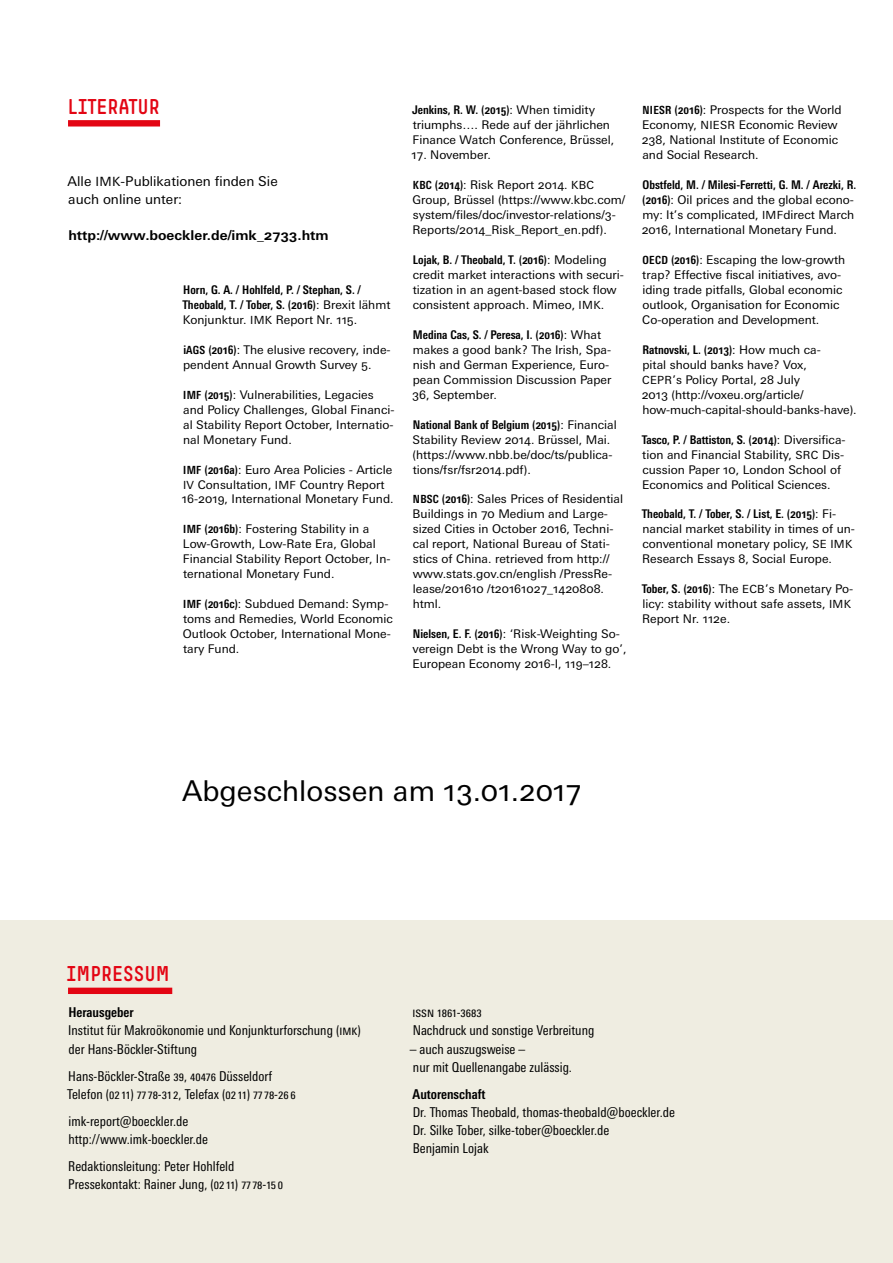
<style>
.page{position:relative;width:893px;height:1263px;background:#fff}
.page>*{position:absolute;margin:0;border:0;box-sizing:border-box;transform-origin:0 0}
.Abgeschlossen_am{font:28.65px "Univers Next Pro";color:#000}
.t1{font:21px "Simple HBS";color:#e30513}
.Impressum{font:condensed 13.5px/18px "Univers Next Pro";color:#000}
.t2{font:13.5px/18px "Univers Next Pro";color:#000}
.t3{font:700 13.5px "Univers Next Pro";color:#000}
.Impressum-Zwischenti{font:700 condensed 13.5px "Univers Next Pro";color:#000}
.Literaturnachweis{font:12px/15px "Univers Next Pro";color:#000}
.Literaturnachweis-2{font:700 condensed 12px/15px "Univers Next Pro";color:#000}
.s1{font-size:12.75px}
.s2{font-weight:400;font-stretch:normal}
.s3{font-weight:400;font-stretch:normal;font-size:11.25px}
.s4{font-weight:700;font-stretch:condensed}
.s5{font-weight:700;font-stretch:condensed;font-size:11.25px}
.s6{font-size:11.25px}
</style>
<div class="page">
<div style="left:0;top:920px;width:893px;height:343px;background:#efede1"></div>
<div style="left:68px;top:120px;width:92px;height:6px;background:#e30513"></div>
<div style="left:68px;top:988px;width:104px;height:6px;background:#e30513"></div>
<h2 class="t1" style="left:68px;top:95px;width:94px">LITERATUR</h2>
<p class="t2" style="left:68px;top:172px;width:212px">Alle <span class="s1">IMK</span>-Publikationen finden Sie auch online unter:</p>
<p class="t3" style="left:68px;top:227px;width:262px">http://www.boeckler.de/imk_2733.htm</p>
<p class="Literaturnachweis-2" style="left:183px;top:282px;width:209px">Horn, G. A. / Hohlfeld, P. / Stephan, S. /<br>Theobald, T. / Tober, S. (2016)<span class="s2">: Brexit lähmt<br>Konjunktur.</span> <span class="s3">IMK</span> <span class="s2">Report Nr. 115.</span></p>
<p class="Literaturnachweis" style="left:183px;top:342px;width:209px"><span class="s4">i</span><span class="s5">AGS</span> <span class="s4">(2016)</span>: The elusive recovery, inde&shy;pendent Annual Growth Survey 5.</p>
<p class="Literaturnachweis" style="left:183px;top:387px;width:213px"><span class="s5">IMF</span> <span class="s4">(2015)</span>: Vulnerabilities, Legacies and Policy Challenges, Global Financi&shy;al Stability Report October, Internatio&shy;nal Monetary Fund.</p>
<p class="Literaturnachweis" style="left:182px;top:462px;width:213px"><span class="s5">IMF</span> <span class="s4">(2016a)</span>: Euro Area Policies - Article<br><span class="s6">IV</span> Consultation, <span class="s6">IMF</span> Country Report<br>16-2019, International Monetary Fund.</p>
<p class="Literaturnachweis" style="left:183px;top:522px;width:209px"><span class="s5">IMF</span> <span class="s4">(2016b)</span>: Fostering Stability in a Low-Growth, Low-Rate Era, Global Financial Stability Report October, In&shy;ternational Monetary Fund.</p>
<p class="Literaturnachweis" style="left:183px;top:597px;width:212px"><span class="s5">IMF</span> <span class="s4">(2016c)</span>: Subdued Demand: Symp&shy;toms and Remedies, World Economic<br>Outlook October, International Mone&shy;tary Fund.</p>
<p class="Literaturnachweis" style="left:412px;top:102px;width:204px"><span class="s4">Jenkins, R. W. (2015)</span>: When timidity triumphs…. Rede auf der jährlichen<br>Finance Watch Conference, Brüssel,</p>
<p class="Literaturnachweis" style="left:412px;top:147px;width:81px">17. November.</p>
<p class="Literaturnachweis" style="left:413px;top:177px;width:214px"><span class="s5">KBC</span> <span class="s4">(2014)</span>: Risk Report 2014. <span class="s6">KBC </span>Group, Brüssel (https://www.kbc.com/ system/files/doc/investor-relations/3- Reports/2014_Risk_Report_en.pdf).</p>
<p class="Literaturnachweis" style="left:413px;top:252px;width:213px"><span class="s4">Lojak, B. / Theobald, T. (2016)</span>: Modeling credit market interactions with securi&shy;tization in an agent-based stock flow consistent approach. Mimeo, <span class="s6">IMK</span>.</p>
<p class="Literaturnachweis" style="left:412px;top:327px;width:201px"><span class="s4">Medina Cas, S. / Peresa, I. (2016)</span>: What makes a good bank? The Irish, Spa&shy;nish and German Experience, Euro&shy;pean Commission Discussion Paper<br>36, September.</p>
<p class="Literaturnachweis" style="left:412px;top:417px;width:206px"><span class="s4">National Bank of Belgium (2015)</span>: Financial Stability Review 2014. Brüssel, Mai. (https://www.nbb.be/doc/ts/publica&shy;tions/fsr/fsr2014.pdf).</p>
<p class="Literaturnachweis" style="left:413px;top:492px;width:212px"><span class="s5">NBSC</span> <span class="s4">(2016)</span>: Sales Prices of Residential Buildings in 70 Medium and Large&shy;sized Cities in October 2016, Techni&shy;cal report, National Bureau of Stati&shy;stics of China. retrieved from http:// www.stats.gov.cn/english /PressRe&shy;lease/201610 /t20161027_1420808. html.</p>
<p class="Literaturnachweis" style="left:413px;top:627px;width:216px"><span class="s4">Nielsen, E. F. (2016)</span>: ‘Risk-Weighting So&shy;vereign Debt is the Wrong Way to go’,<br>European Economy 2016-I, 119–128.</p>
<p class="Literaturnachweis" style="left:642px;top:102px;width:202px"><span class="s5">NIESR</span> <span class="s4">(2016)</span>: Prospects for the World<br>Economy, <span class="s6">NIESR</span> Economic Review<br>238, National Institute of Economic and Social Research.</p>
<p class="Literaturnachweis" style="left:642px;top:177px;width:216px"><span class="s4">Obstfeld, M. / Milesi-Ferretti, G. M. / Arezki, R. (2016)</span>: Oil prices and the global econo&shy;my: It’s complicated, <span class="s6">IMF</span>direct March 2016, International Monetary Fund.</p>
<p class="Literaturnachweis" style="left:642px;top:252px;width:205px"><span class="s5">OECD</span> <span class="s4">(2016)</span>: Escaping the low-growth trap? Effective fiscal initiatives, avo&shy;iding trade pitfalls, Global economic outlook, Organisation for Economic Co-operation and Development.</p>
<p class="Literaturnachweis" style="left:642px;top:342px;width:217px"><span class="s4">Ratnovski, L. (2013)</span>: How much ca-<br>pital should banks have? Vox,<br><span class="s6">CEPR</span>’s Policy Portal, 28 July<br>2013 (http://voxeu.org/article/ how-much-capital-should-banks-have).</p>
<p class="Literaturnachweis" style="left:642px;top:432px;width:205px"><span class="s4">Tasco, P. / Battiston, S. (2014)</span>: Diversifica&shy;tion and Financial Stability, <span class="s6">SRC</span> Dis&shy;cussion Paper 10, London School of Economics and Political Sciences.</p>
<p class="Literaturnachweis" style="left:642px;top:507px;width:215px"><span class="s4">Theobald, T. / Tober, S. / List, E. (2015)</span>: Fi&shy;nancial market stability in times of un&shy;conventional monetary policy, <span class="s6">SE IMK </span>Research Essays 8, Social Europe.</p>
<p class="Literaturnachweis" style="left:642px;top:582px;width:213px"><span class="s4">Tober, S. (2016)</span>: The <span class="s6">ECB</span>’s Monetary Po&shy;licy: stability without safe assets, <span class="s6">IMK<br></span>Report Nr. 112e.</p>
<p class="Abgeschlossen_am" style="left:182px;top:774px;width:401px">Abgeschlossen am 13.01.2017</p>
<h2 class="t1" style="left:67px;top:962px;width:104px">IMPRESSUM</h2>
<p class="Impressum-Zwischenti" style="left:68px;top:1004px;width:67px">Herausgeber</p>
<p class="Impressum" style="left:68px;top:1021px;width:294px">Institut für Makroökonomie und Konjunkturforschung (IMK) der Hans-Böckler-Stiftung</p>
<p class="Impressum" style="left:67px;top:1067px;width:230px">Hans-Böckler-Straße 39, 40476 Düsseldorf<br>Telefon (0211) 7778-312, Telefax (0211) 7778-266</p>
<p class="Impressum" style="left:68px;top:1112px;width:141px">imk-report@boeckler.de http://www.imk-boeckler.de</p>
<p class="Impressum" style="left:68px;top:1157px;width:216px">Redaktionsleitung: Peter Hohlfeld<br>Pressekontakt: Rainer Jung, (0211) 7778-150</p>
<p class="Impressum" style="left:413px;top:1003px;width:183px">ISSN 1861-3683<br>Nachdruck und sonstige Verbreitung</p>
<p class="Impressum" style="left:410px;top:1040px;width:164px">– auch auszugsweise –<br>nur mit Quellenangabe zulässig.</p>
<p class="Impressum-Zwischenti" style="left:413px;top:1086px;width:74px">Autorenschaft</p>
<p class="Impressum" style="left:413px;top:1103px;width:264px">Dr. Thomas Theobald, thomas-theobald@boeckler.de<br>Dr. Silke Tober, silke-tober@boeckler.de<br>Benjamin Lojak</p>
</div>
